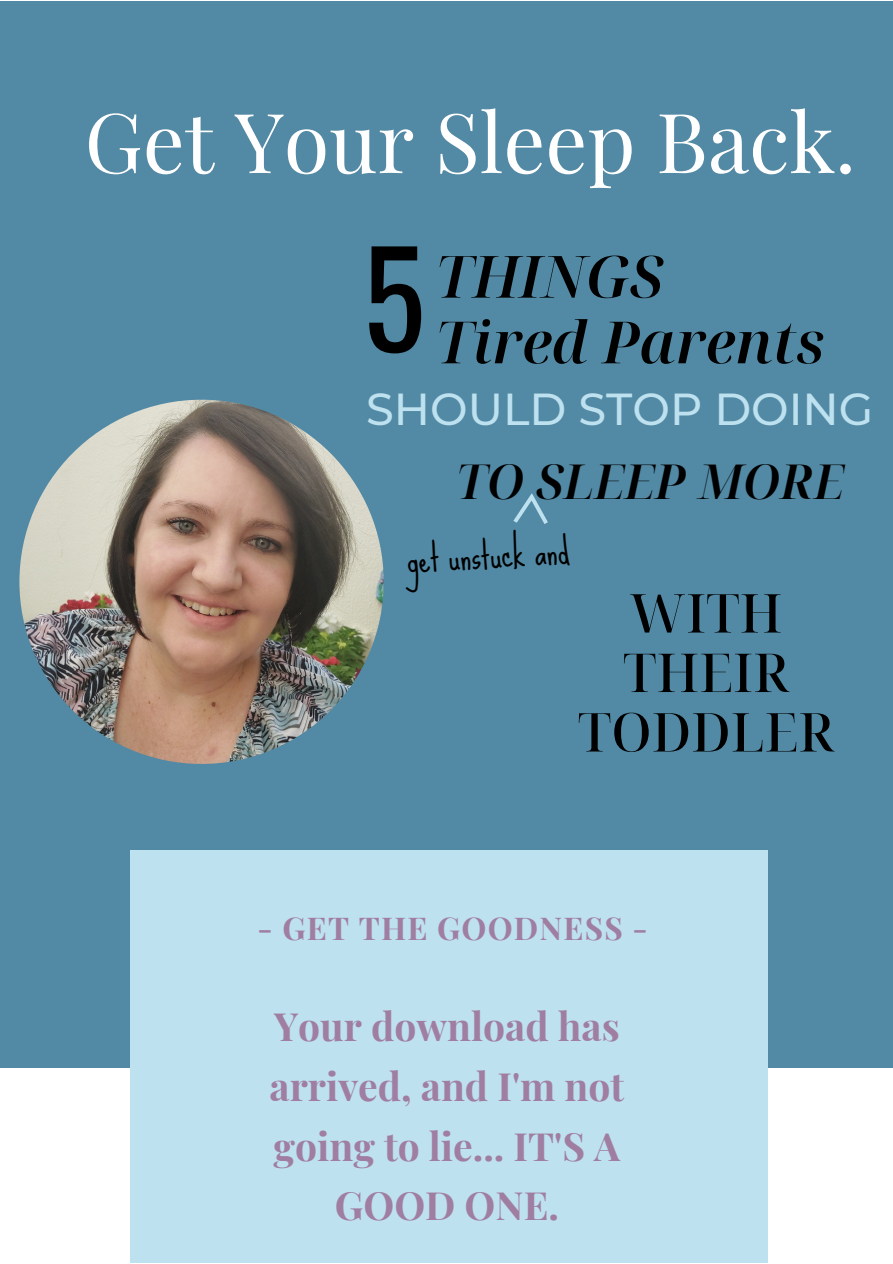
<style>
.page{position:relative;width:893px;height:1264px;background:#fff}
.page>*{position:absolute;margin:0;border:0;box-sizing:border-box;transform-origin:0 0}
.t1{font:130.8px "Oswald";color:#000}
.t2{font:82.8px "Playfair Display";color:#fff}
.t3{font:italic 600 58.05px "Noto Serif Display";color:#000}
.t4{font:500 53.55px/59.4px "Noto Serif Display";color:#000;text-align:center}
.t5{font:italic 600 48.15px "Noto Serif Display";color:#000}
.t6{font:500 44.7px "Montserrat";color:#bde1ef}
.t7{font:700 39px/59.6px "Playfair Display";color:#a07ea1;text-align:center}
.t8{font:37.05px "Sue Ellen Francisco";color:#000}
.t9{font:700 31.5px "Playfair Display";letter-spacing:.04em;color:#a07ea1}
</style>
<div class="page">
<div style="left:0;top:1px;width:892px;height:1066px;background:#5289a4"></div>
<div style="left:130px;top:850px;width:637px;height:412px;background:#bde1ef"></div>
<svg style="left:513px;top:493px;width:35px;height:31px"></svg>
<img style="left:19px;top:400px;width:364px;height:364px;border-radius:50%">
<p class="t2" style="left:85px;top:84px;width:772px">Get Your Sleep Back.</p>
<p class="t1" style="left:363px;top:196px;width:64px">5</p>
<p class="t3" style="left:435px;top:236px;width:229px">THINGS</p>
<p class="t3" style="left:435px;top:301px;width:391px">Tired Parents</p>
<p class="t6" style="left:366px;top:382px;width:508px">SHOULD STOP DOING</p>
<p class="t5" style="left:456px;top:447px;width:390px">TO SLEEP MORE</p>
<p class="t8" style="left:406px;top:538px;width:164px;rotate:-3deg">get unstuck and</p>
<p class="t4" style="left:578px;top:582px;width:258px">WITH<br>THEIR<br>TODDLER</p>
<p class="t9" style="left:257px;top:905px;width:391px">- GET THE GOODNESS -</p>
<p class="t7" style="left:269px;top:995px;width:356px">Your download has arrived, and I'm not going to lie... IT'S A<br>GOOD ONE.</p>
</div>
